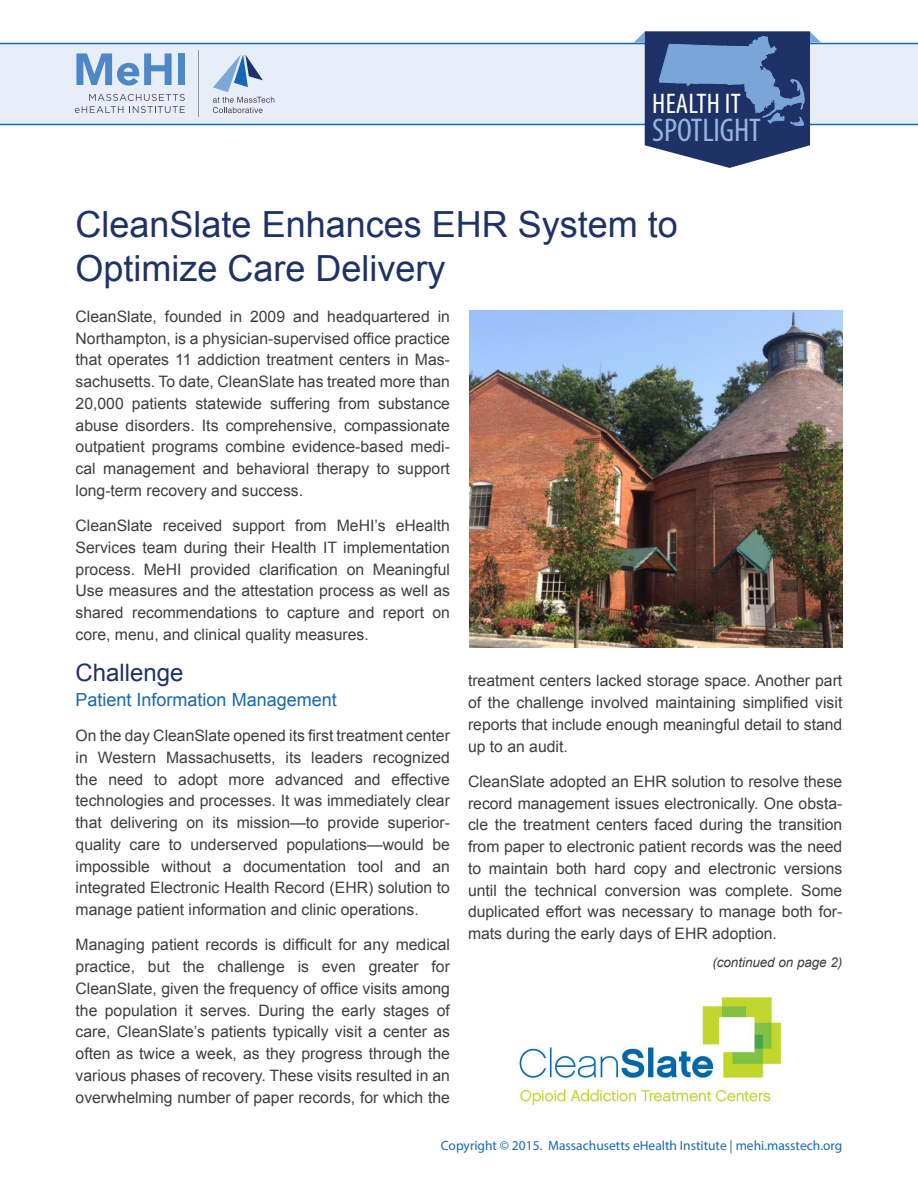
<style>
.page{position:relative;width:918px;height:1188px;background:#fff}
.page>*{position:absolute;margin:0;border:0;box-sizing:border-box;transform-origin:0 0}
.t1{font:36px/43.2px "Arial";color:#1f3267}
.t2{font:condensed 33px "Myriad Pro";letter-spacing:-.005em;color:#95b5de}
.t3{font:condensed 28.5px "Myriad Pro";letter-spacing:.005em;color:#fff}
.sub_title{font:24px "Arial";color:#1f3267}
.sub_title-2{font:18px "Arial";color:#1768b4}
.SS-text{font:15.75px/21.8px "Arial";color:#3e3e3f;text-align:justify}
.t4{font:13.5px "Myriad Pro";color:#1768b4}
.t5{font:italic 13.5px "Arial";letter-spacing:-.005em;color:#3e3e3f}
</style>
<div class="page">
<div style="left:0;top:43px;width:918px;height:82px;background:#e8eef8"></div>
<svg style="left:634px;top:31px;width:187px;height:137px;background:#5a6f9a"></svg>
<svg style="left:75px;top:94px;width:110px;height:19px;background:#cfd2de"></svg>
<hr style="left:199px;top:50px;width:1px;height:67px;background:#929497">
<svg style="left:76px;top:53px;width:96px;height:33px;background:#98b8de"></svg>
<div style="left:178px;top:53px;width:7px;height:32px;background:#4d87c6"></div>
<svg style="left:213px;top:54px;width:61px;height:59px;background:#c0cee2"></svg>
<img style="left:518px;top:995px;width:264px;height:112px">
<img style="left:470px;top:310px;width:373px;height:337px">
<h3 class="t3" style="left:652px;top:86px;width:90px">HEALTH IT</h3>
<h2 class="t2" style="left:652px;top:110px;width:110px">SPOTLIGHT</h2>
<p class="t1" style="left:76px;top:204px;width:604px">CleanSlate Enhances EHR System to<br>Optimize Care Delivery</p>
<p class="SS-text" style="left:76px;top:306px;width:376px">CleanSlate, founded in 2009 and headquartered in Northampton, is a physician-supervised office practice that operates 11 addiction treatment centers in Mas&shy;sachusetts. To date, CleanSlate has treated more than 20,000 patients statewide suffering from substance abuse disorders. Its comprehensive, compassionate outpatient programs combine evidence-based medi&shy;cal management and behavioral therapy to support long-term recovery and success.</p>
<p class="SS-text" style="left:76px;top:515px;width:376px">CleanSlate received support from MeHI’s eHealth Services team during their Health IT implementation process. MeHI provided clarification on Meaningful Use measures and the attestation process as well as shared recommendations to capture and report on core, menu, and clinical quality measures.</p>
<p class="sub_title" style="left:76px;top:657px;width:110px">Challenge</p>
<p class="sub_title-2" style="left:76px;top:688px;width:263px">Patient Information Management</p>
<p class="SS-text" style="left:76px;top:725px;width:376px">On the day CleanSlate opened its first treatment center in Western Massachusetts, its leaders recognized the need to adopt more advanced and effective technologies and processes. It was immediately clear that delivering on its mission—to provide superior&shy;quality care to underserved populations—would be impossible without a documentation tool and an integrated Electronic Health Record (EHR) solution to manage patient information and clinic operations.</p>
<p class="SS-text" style="left:76px;top:934px;width:376px">Managing patient records is difficult for any medical practice, but the challenge is even greater for CleanSlate, given the frequency of office visits among the population it serves. During the early stages of care, CleanSlate’s patients typically visit a center as often as twice a week, as they progress through the various phases of recovery. These visits resulted in an overwhelming number of paper records, for which the</p>
<p class="SS-text" style="left:468px;top:670px;width:376px">treatment centers lacked storage space. Another part of the challenge involved maintaining simplified visit reports that include enough meaningful detail to stand up to an audit.</p>
<p class="SS-text" style="left:468px;top:771px;width:376px">CleanSlate adopted an EHR solution to resolve these record management issues electronically. One obsta&shy;cle the treatment centers faced during the transition from paper to electronic patient records was the need to maintain both hard copy and electronic versions until the technical conversion was complete. Some duplicated effort was necessary to manage both for&shy;mats during the early days of EHR adoption.</p>
<p class="t5" style="left:712px;top:954px;width:131px">(continued on page 2)</p>
<p class="t4" style="left:441px;top:1137px;width:403px">Copyright © 2015. Massachusetts eHealth Institute | mehi.masstech.org</p>
</div>
